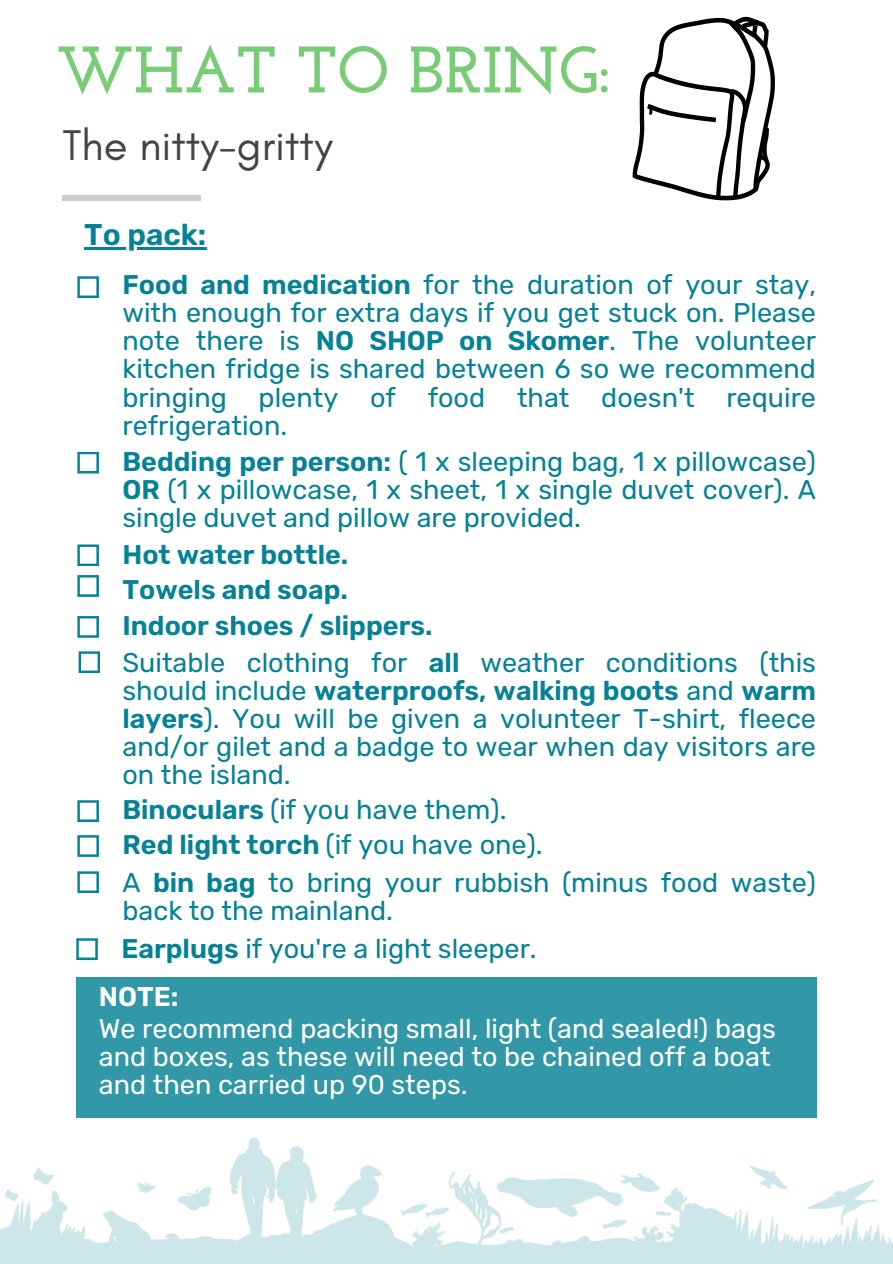
<style>
.page{position:relative;width:893px;height:1264px;background:#fff}
.page>*{position:absolute;margin:0;border:0;box-sizing:border-box;transform-origin:0 0}
.t1{font:700 65.55px "Josefin Slab";color:#78cc76}
.t2{font:43.65px "Glacial Indifference";color:#444440}
.t3{font:600 30px "Rubik";color:#058295}
.t4{font:27px/28.2px "Rubik";color:#058295;text-align:justify}
.t5{font:27px/28.2px "Rubik";color:#fff}
.t6{font:600 27px "Rubik";color:#058295}
.t7{font:600 27px "Rubik";color:#fff}
.s1{font-weight:600}
</style>
<div class="page">
<div style="left:62px;top:195px;width:139px;height:5px;background:#ccc"></div>
<svg style="left:632px;top:17px;width:142px;height:183px"></svg>
<div style="left:76px;top:977px;width:741px;height:140px;background:#3298a8"></div>
<img style="left:0;top:1117px;width:892px;height:146px">
<svg style="left:77px;top:276px;width:22px;height:22px"></svg>
<svg style="left:77px;top:452px;width:22px;height:21px"></svg>
<svg style="left:79px;top:651px;width:21px;height:22px"></svg>
<svg style="left:77px;top:871px;width:22px;height:22px"></svg>
<svg style="left:77px;top:800px;width:22px;height:22px"></svg>
<svg style="left:77px;top:835px;width:22px;height:21px"></svg>
<svg style="left:77px;top:616px;width:22px;height:21px"></svg>
<svg style="left:77px;top:575px;width:22px;height:22px"></svg>
<svg style="left:77px;top:544px;width:22px;height:22px"></svg>
<svg style="left:76px;top:938px;width:22px;height:22px"></svg>
<hr style="left:84px;top:247px;width:122px;height:2px;background:#058295">
<p class="t1" style="left:56px;top:43px;width:555px">WHAT TO BRING:</p>
<p class="t2" style="left:62px;top:118px;width:271px">The nitty-gritty</p>
<p class="t3" style="left:84px;top:217px;width:124px">To pack:</p>
<p class="t4" style="left:122px;top:271px;width:695px"><span class="s1">Food and medication</span> for the duration of your stay, with enough for extra days if you get stuck on. Please note there is <span class="s1">NO SHOP on Skomer</span>. The volunteer kitchen fridge is shared between 6 so we recommend bringing plenty of food that doesn't require refrigeration.</p>
<p class="t4" style="left:122px;top:447px;width:695px"><span class="s1">Bedding per person:</span> ( 1 x sleeping bag, 1 x pillowcase)<br><span class="s1">OR</span> (1 x pillowcase, 1 x sheet, 1 x single duvet cover). A single duvet and pillow are provided.</p>
<p class="t6" style="left:122px;top:538px;width:227px">Hot water bottle.</p>
<p class="t6" style="left:122px;top:573px;width:227px">Towels and soap.</p>
<p class="t6" style="left:122px;top:610px;width:311px">Indoor shoes / slippers.</p>
<p class="t4" style="left:122px;top:648px;width:695px">Suitable clothing for <span class="s1">all</span> weather conditions (this should include <span class="s1">waterproofs, walking boots</span> and <span class="s1">warm layers</span>). You will be given a volunteer T-shirt, fleece and/or gilet and a badge to wear when day visitors are on the island.</p>
<p class="t4" style="left:122px;top:795px;width:385px"><span class="s1">Binoculars</span> (if you have them).</p>
<p class="t4" style="left:122px;top:831px;width:421px"><span class="s1">Red light torch</span> (if you have one).</p>
<p class="t4" style="left:122px;top:868px;width:695px">A <span class="s1">bin bag</span> to bring your rubbish (minus food waste) back to the mainland.</p>
<p class="t4" style="left:121px;top:934px;width:417px"><span class="s1">Earplugs</span> if you're a light sleeper.</p>
<p class="t7" style="left:99px;top:980px;width:81px">NOTE:</p>
<p class="t5" style="left:99px;top:1014px;width:678px">We recommend packing small, light (and sealed!) bags and boxes, as these will need to be chained off a boat and then carried up 90 steps.</p>
</div>
